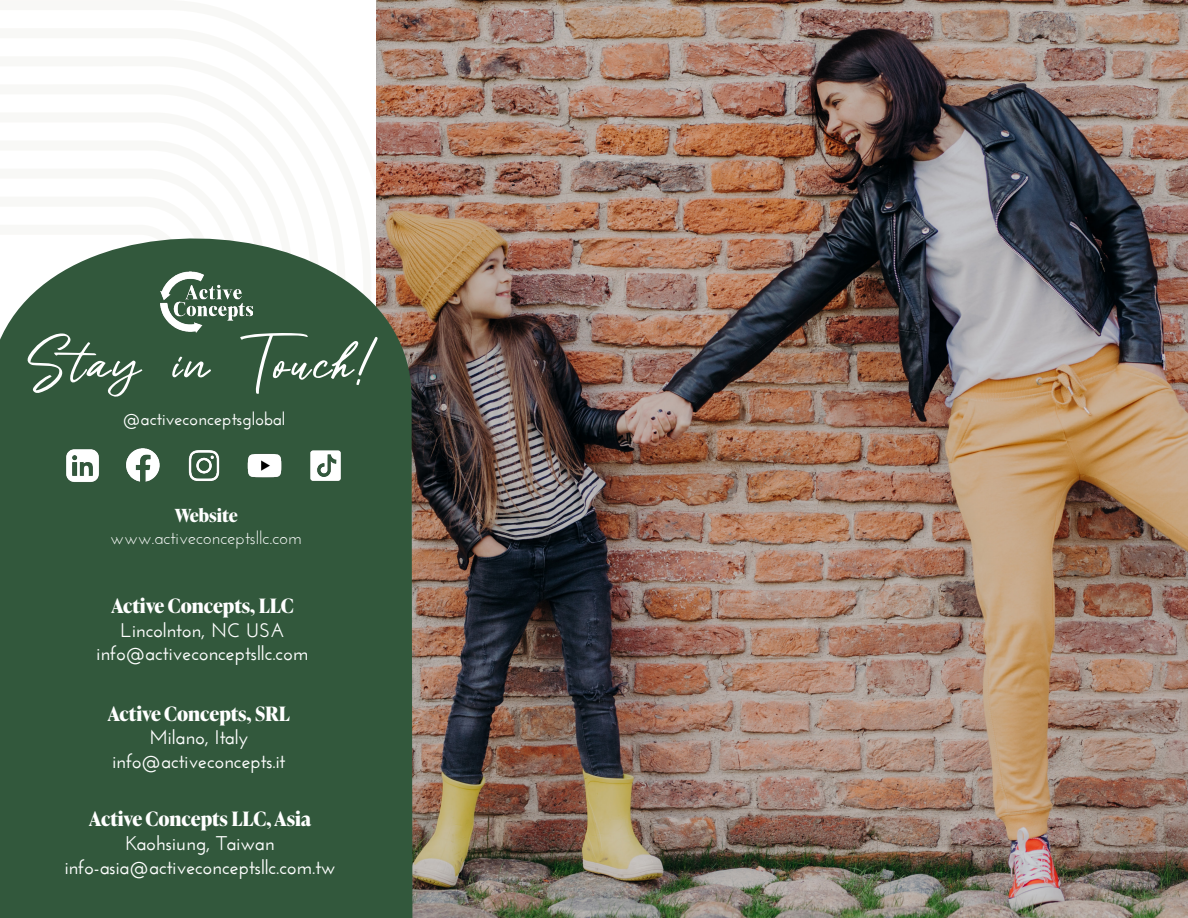
<style>
.page{position:relative;width:1188px;height:918px;background:#fff}
.page>*{position:absolute;margin:0;border:0;box-sizing:border-box;transform-origin:0 0}
.t1{font:64.5px "Maytra";letter-spacing:.05em;color:#fff}
.t2{font:600 19.8px "Josefin Sans";color:#fff}
.t3{font:700 19.8px "Ivy Presto Headline";color:#fff}
.t4{font:18px "Josefin Sans";color:#fff}
.t5{font:600 18px "Josefin Sans";color:#fff}
.t6{font:700 18px "Ivy Presto Headline";color:#fff}
</style>
<div class="page">
<img style="left:376px;top:0;width:812px;height:918px">
<svg style="left:0;top:178px;width:412px;height:740px;fill:#32583c"></svg>
<div style="left:5px;top:338px;width:390px;height:79px;background:#32583c"></div>
<div style="left:81px;top:589px;width:243px;height:80px;background:#32583c"></div>
<div style="left:81px;top:696px;width:236px;height:81px;background:#32583c"></div>
<div style="left:51px;top:802px;width:299px;height:81px;background:#32583c"></div>
<img style="left:160px;top:272px;width:93px;height:61px">
<img style="left:177px;top:438px;width:54px;height:54px">
<img style="left:56px;top:438px;width:54px;height:54px">
<img style="left:116px;top:438px;width:54px;height:54px">
<img style="left:298px;top:438px;width:54px;height:54px">
<img style="left:238px;top:438px;width:54px;height:54px">
<p class="t1" style="left:28px;top:332px;width:347px">Stay in Touch!</p>
<p class="t5" style="left:123px;top:407px;width:164px">@activeconceptsglobal</p>
<p class="t6" style="left:175px;top:503px;width:64px">Website</p>
<p class="t4" style="left:110px;top:527px;width:194px">www.activeconceptsllc.com</p>
<p class="t3" style="left:111px;top:592px;width:184px">Active Concepts, LLC</p>
<p class="t2" style="left:120px;top:618px;width:166px">Lincolnton, NC USA</p>
<p class="t2" style="left:97px;top:642px;width:213px">info@activeconceptsllc.com</p>
<p class="t3" style="left:108px;top:699px;width:183px">Active Concepts, SRL</p>
<p class="t2" style="left:149px;top:726px;width:100px">Milano, Italy</p>
<p class="t2" style="left:112px;top:749px;width:174px">info@activeconcepts.it</p>
<p class="t3" style="left:89px;top:805px;width:223px">Active Concepts LLC, Asia</p>
<p class="t2" style="left:126px;top:831px;width:150px">Kaohsiung, Taiwan</p>
<p class="t2" style="left:65px;top:855px;width:273px">info-asia@activeconceptsllc.com.tw</p>
</div>
